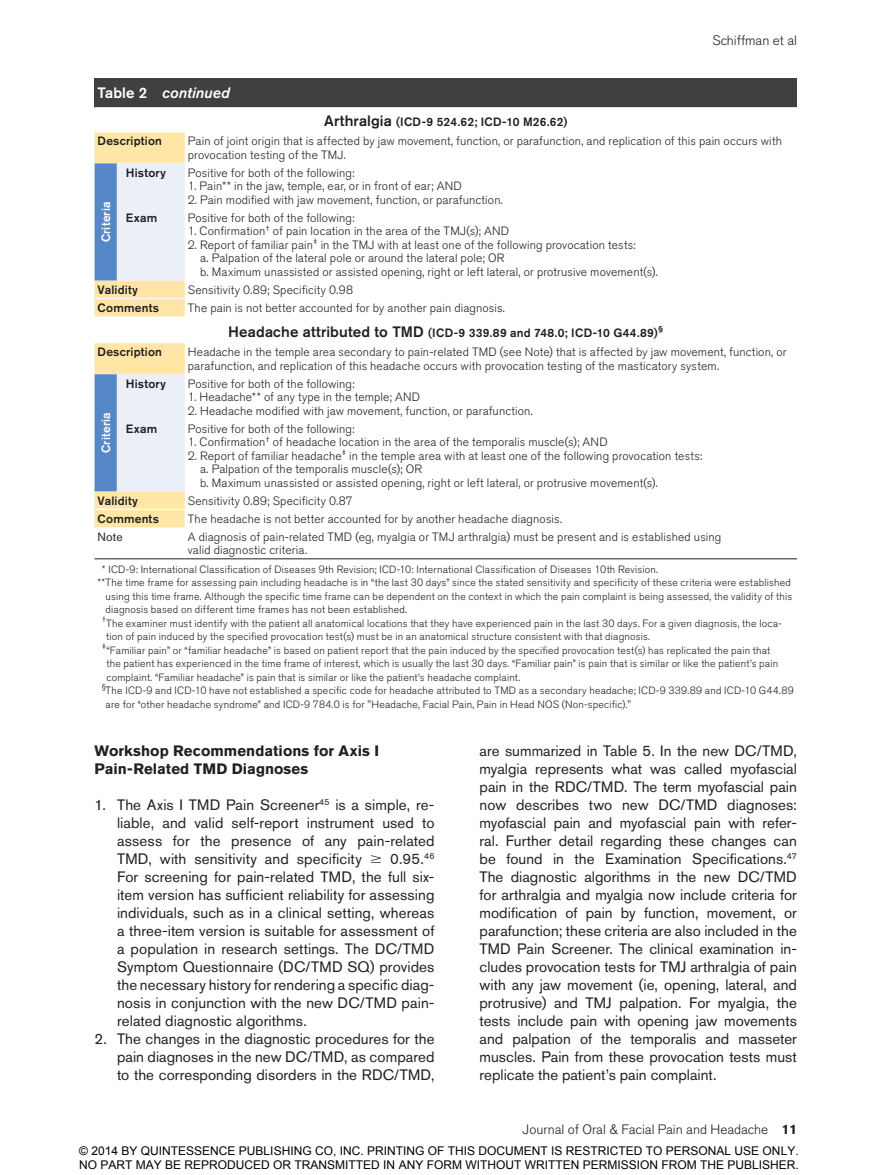
<style>
.page{position:relative;width:878px;height:1175px;background:#fff}
.page>*{position:absolute;margin:0;border:0;box-sizing:border-box;transform-origin:0 0}
.t1{font:15px/18px "Akzidenz Grotesk BQ";letter-spacing:.005em;color:#221f20;text-align:justify}
.t2{font:700 15px/18px "Akzidenz Grotesk BQ";letter-spacing:.005em;color:#221f20}
.t3{font:italic 15px "Akzidenz Grotesk BQ Med";letter-spacing:.005em;color:#fff}
.t4{font:300 13.5px "Akzidenz Grotesk BQ";color:#221f20}
.t5{font:300 12px/13.5px "Akzidenz Grotesk BQ";letter-spacing:.015em;color:#221f20}
.t6{font:12px/14.4px "Arial";color:#000}
.t7{font:500 12px "Akzidenz Grotesk BQ";letter-spacing:.015em;color:#221f20}
.t8{font:500 12px "Akzidenz Grotesk BQ";letter-spacing:.015em;color:#fff}
.t9{font:12px "Akzidenz Grotesk BQ";color:#221f20}
.t10{font:300 10.5px "Akzidenz Grotesk BQ";letter-spacing:.015em;color:#221f20}
.s1{font-family:"Akzidenz Grotesk BQ";font-weight:500;font-style:normal}
.s2{font-size:15px}
.s3{font-weight:500;font-size:15px}
.s4{font-weight:500}
.s5{font-weight:700}
</style>
<div class="page">
<div style="left:94px;top:78px;width:702px;height:29px;background:#404042"></div>
<svg style="left:94px;top:107px;width:702px;height:1px"></svg>
<svg style="left:94px;top:132px;width:91px;height:395px;background:#ddded6"></svg>
<hr style="left:117px;top:509px;width:68px;height:1px;background:#fff">
<svg style="left:94px;top:558px;width:23px;height:1px"></svg>
<hr style="left:117px;top:558px;width:68px;height:1px;background:#221f20">
<hr style="left:185px;top:558px;width:611px;height:1px;background:#221f20">
<p class="t3" style="left:98px;top:84px;width:134px"><span class="s1">Table 2</span> continued</p>
<p class="t7" style="left:324px;top:114px;width:245px"><span class="s2">Arthralgia</span> (ICD-9 524.62; ICD-10 M26.62)</p>
<p class="t4" style="left:712px;top:32px;width:86px">Schiffman et al</p>
<p class="t7" style="left:97px;top:134px;width:66px">Description</p>
<p class="t5" style="left:188px;top:135px;width:595px">Pain of joint origin that is affected by jaw movement, function, or parafunction, and replication of this pain occurs with provocation testing of the TMJ.</p>
<p class="t8" style="left:99px;top:242px;width:43px;rotate:-90deg">Criteria</p>
<p class="t5" style="left:188px;top:166px;width:168px">Positive for both of the following:</p>
<p class="t5" style="left:188px;top:180px;width:275px">1. Pain** in the jaw, temple, ear, or in front of ear; AND</p>
<p class="t5" style="left:188px;top:191px;width:316px;line-height:18px">2. Pain modified with jaw movement, function, or parafunction.<br>Positive for both of the following:</p>
<p class="t5" style="left:188px;top:225px;width:323px">1. Confirmation<sup>†</sup> of pain location in the area of the TMJ(s); AND</p>
<p class="t5" style="left:200px;top:238px;width:459px;text-indent:-12px">2. Report of familiar pain<sup>‡</sup> in the TMJ with at least one of the following provocation tests:<br>a. Palpation of the lateral pole or around the lateral pole; OR<br>b. Maximum unassisted or assisted opening, right or left lateral, or protrusive movement(s).</p>
<p class="t7" style="left:126px;top:165px;width:42px">History</p>
<p class="t7" style="left:126px;top:210px;width:33px">Exam</p>
<p class="t7" style="left:98px;top:282px;width:42px">Validity</p>
<p class="t5" style="left:188px;top:283px;width:167px">Sensitivity 0.89; Specificity 0.98</p>
<p class="t7" style="left:98px;top:300px;width:63px">Comments</p>
<p class="t5" style="left:228px;top:296px;width:436px;line-height:24.8px;text-indent:-40px">The pain is not better accounted for by another pain diagnosis.<br><span class="s3">Headache attributed to TMD</span> <span class="s4">(ICD-9 339.89 and 748.0; ICD-10 G44.89)</span><sup>§</sup></p>
<p class="t7" style="left:98px;top:345px;width:66px">Description</p>
<p class="t5" style="left:188px;top:345px;width:600px">Headache in the temple area secondary to pain-related TMD (see Note) that is affected by jaw movement, function, or parafunction, and replication of this headache occurs with provocation testing of the masticatory system.</p>
<p class="t8" style="left:99px;top:453px;width:43px;rotate:-90deg">Criteria</p>
<p class="t5" style="left:188px;top:377px;width:168px">Positive for both of the following:</p>
<p class="t5" style="left:188px;top:390px;width:234px">1. Headache** of any type in the temple; AND</p>
<p class="t5" style="left:188px;top:402px;width:346px;line-height:18px">2. Headache modified with jaw movement, function, or parafunction.<br>Positive for both of the following:</p>
<p class="t5" style="left:188px;top:435px;width:421px">1. Confirmation<sup>†</sup> of headache location in the area of the temporalis muscle(s); AND</p>
<p class="t5" style="left:200px;top:449px;width:504px;text-indent:-12px">2. Report of familiar headache<sup>‡</sup> in the temple area with at least one of the following provocation tests: a. Palpation of the temporalis muscle(s); OR<br>b. Maximum unassisted or assisted opening, right or left lateral, or protrusive movement(s).</p>
<p class="t7" style="left:126px;top:376px;width:42px">History</p>
<p class="t7" style="left:126px;top:421px;width:33px">Exam</p>
<p class="t7" style="left:98px;top:493px;width:42px">Validity</p>
<p class="t5" style="left:188px;top:494px;width:166px">Sensitivity 0.89; Specificity 0.87</p>
<p class="t7" style="left:98px;top:511px;width:63px">Comments</p>
<p class="t5" style="left:188px;top:512px;width:375px">The headache is not better accounted for by another headache diagnosis.</p>
<p class="t9" style="left:98px;top:529px;width:27px">Note</p>
<p class="t5" style="left:188px;top:530px;width:535px">A diagnosis of pain-related TMD (eg, myalgia or TMJ arthralgia) must be present and is established using valid diagnostic criteria.</p>
<p class="t10" style="left:102px;top:563px;width:557px">* ICD-9: International Classification of Diseases 9th Revision; ICD-10: International Classification of Diseases 10th Revision.</p>
<p class="t10" style="left:98px;top:576px;width:694px">**The time frame for assessing pain including headache is in “the last 30 days” since the stated sensitivity and specificity of these criteria were established</p>
<p class="t10" style="left:106px;top:590px;width:688px">using this time frame. Although the specific time frame can be dependent on the context in which the pain complaint is being assessed, the validity of this</p>
<p class="t10" style="left:106px;top:603px;width:303px">diagnosis based on different time frames has not been established.</p>
<p class="t10" style="left:102px;top:617px;width:681px"><sup>†</sup>The examiner must identify with the patient all anatomical locations that they have experienced pain in the last 30 days. For a given diagnosis, the loca-</p>
<p class="t10" style="left:106px;top:630px;width:545px">tion of pain induced by the specified provocation test(s) must be in an anatomical structure consistent with that diagnosis.</p>
<p class="t10" style="left:102px;top:644px;width:669px"><sup>‡</sup>“Familiar pain” or “familiar headache” is based on patient report that the pain induced by the specified provocation test(s) has replicated the pain that</p>
<p class="t10" style="left:106px;top:657px;width:673px">the patient has experienced in the time frame of interest, which is usually the last 30 days. “Familiar pain” is pain that is similar or like the patient’s pain</p>
<p class="t10" style="left:106px;top:671px;width:415px">complaint. “Familiar headache” is pain that is similar or like the patient’s headache complaint.</p>
<p class="t10" style="left:102px;top:684px;width:693px"><sup>§</sup>The ICD-9 and ICD-10 have not established a specific code for headache attributed to TMD as a secondary headache; ICD-9 339.89 and ICD-10 G44.89</p>
<p class="t10" style="left:106px;top:698px;width:527px">are for “other headache syndrome” and ICD-9 784.0 is for "Headache, Facial Pain, Pain in Head NOS (Non-specific)."</p>
<p class="t2" style="left:94px;top:742px;width:286px">Workshop Recommendations for Axis I<br>Pain-Related TMD Diagnoses</p>
<p class="t1" style="left:117px;top:796px;width:319px;text-indent:-22px">1. The Axis I TMD Pain Screener<sup>45</sup> is a simple, re&shy;liable, and valid self-report instrument used to assess for the presence of any pain-related TMD, with sensitivity and specificity ≥ 0.95.<sup>46<br></sup>For screening for pain-related TMD, the full six&shy;item version has sufficient reliability for assessing individuals, such as in a clinical setting, whereas a three-item version is suitable for assessment of a population in research settings. The DC/TMD Symptom Questionnaire (DC/TMD SQ) provides the necessary history for rendering a specific diag&shy;nosis in conjunction with the new DC/TMD pain&shy;related diagnostic algorithms.</p>
<p class="t1" style="left:117px;top:1030px;width:319px;text-indent:-22px">2. The changes in the diagnostic procedures for the pain diagnoses in the new DC/TMD, as compared to the corresponding disorders in the RDC/TMD,</p>
<p class="t1" style="left:479px;top:742px;width:319px">are summarized in Table 5. In the new DC/TMD, myalgia represents what was called myofascial pain in the RDC/TMD. The term myofascial pain now describes two new DC/TMD diagnoses: myofascial pain and myofascial pain with refer&shy;ral. Further detail regarding these changes can be found in the Examination Specifications.<sup>47<br></sup>The diagnostic algorithms in the new DC/TMD for arthralgia and myalgia now include criteria for modification of pain by function, movement, or parafunction; these criteria are also included in the TMD Pain Screener. The clinical examination in&shy;cludes provocation tests for TMJ arthralgia of pain with any jaw movement (ie, opening, lateral, and protrusive) and TMJ palpation. For myalgia, the tests include pain with opening jaw movements and palpation of the temporalis and masseter muscles. Pain from these provocation tests must replicate the patient’s pain complaint.</p>
<p class="t4" style="left:522px;top:1122px;width:276px">Journal of Oral &amp; Facial Pain and Headache <span class="s5">11</span></p>
<p class="t6" style="left:79px;top:1143px;width:721px">© 2014 BY QUINTESSENCE PUBLISHING CO, INC. PRINTING OF THIS DOCUMENT IS RESTRICTED TO PERSONAL USE ONLY.<br>NO PART MAY BE REPRODUCED OR TRANSMITTED IN ANY FORM WITHOUT WRITTEN PERMISSION FROM THE PUBLISHER.</p>
</div>
